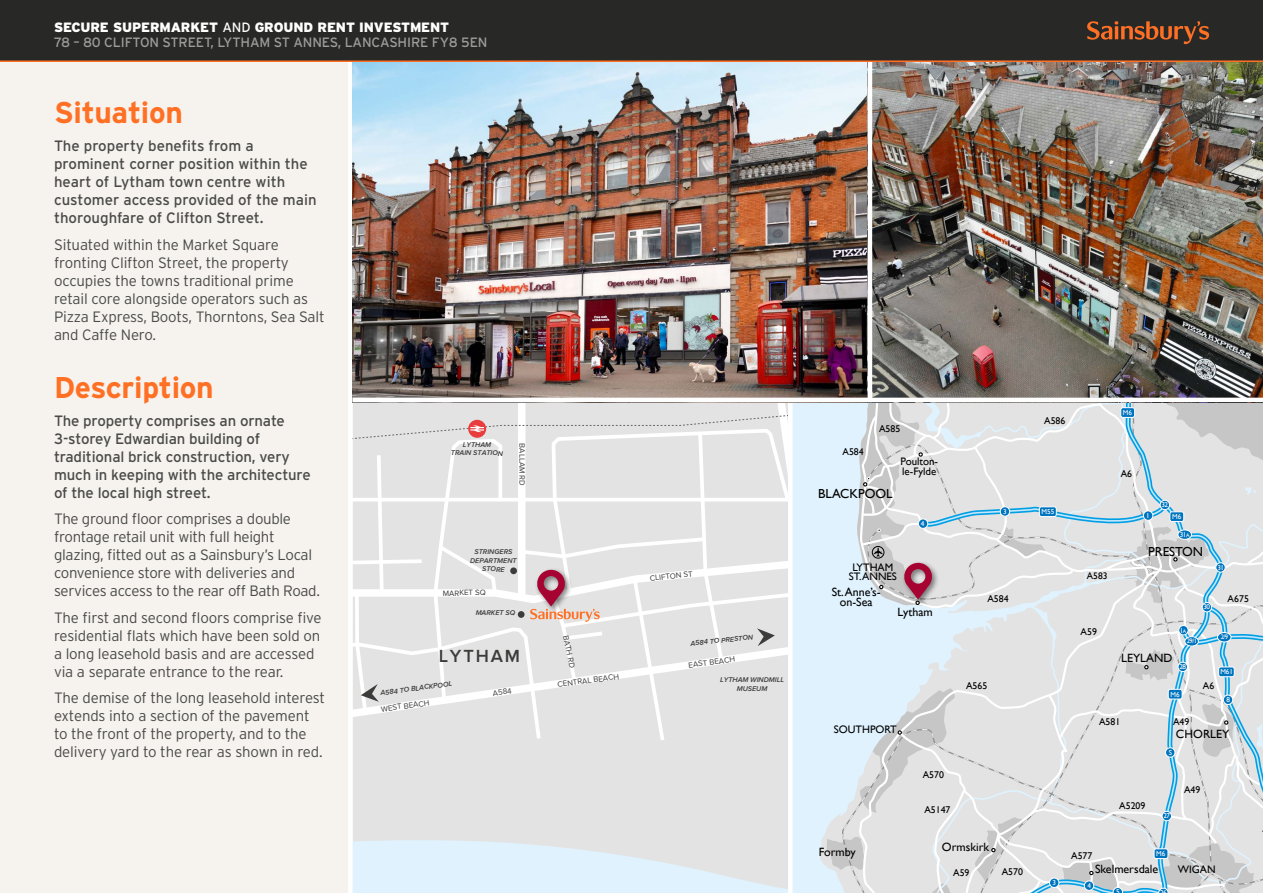
<style>
.page{position:relative;width:1263px;height:893px;background:#f6f3ee}
.page>*{position:absolute;margin:0;border:0;box-sizing:border-box;transform-origin:0 0}
.t1{font:700 30px "Interstate";letter-spacing:-.01em;color:#ff7024}
.t2{font:600 18.15px "Proxima Nova";letter-spacing:.1em;color:#3c3c3b}
.t3{font:300 15px/18px "Interstate";letter-spacing:-.015em;color:#4a4a49}
.t4{font:15px/18px "Interstate";letter-spacing:-.01em;color:#4a4a49}
.t5{font:13.5px/15px "Interstate";letter-spacing:-.01em;color:#9d9d9c}
.t6{font:13.05px "Gill Sans";color:#000}
.t7{font:12px/9.8px "Gill Sans";color:#000;text-align:center}
.t8{font:10.95px/9.8px "Gill Sans";color:#000}
.t9{font:9.75px "Gill Sans";color:#000}
.t10{font:9.45px "Gill Sans";color:#000}
.t11{font:7.95px "Proxima Nova";letter-spacing:-.005em;color:#3c3c3b}
.t12{font:italic 600 7.2px/8.6px "Proxima Nova";color:#3c3c3b;text-align:center}
.t13{font:7.2px "Gill Sans";color:#fff}
.t14{font:6.6px "Gill Sans";color:#fff}
.s1{font-weight:900;color:#fff}
.s2{color:#fff}
.s3{font-size:5.25px}
</style>
<div class="page">
<div style="left:348px;top:0;width:5px;height:893px;background:#fff"></div>
<svg style="left:353px;top:402px;width:910px;height:491px;background:#dfe3e5"></svg>
<img style="left:353px;top:62px;width:910px;height:336px">
<hr style="left:353px;top:398px;width:910px;height:4px;background:#fff">
<hr style="left:868px;top:62px;width:4px;height:340px;background:#fff">
<div style="left:0;top:0;width:1263px;height:61px;background:#282827"></div>
<svg style="left:1087px;top:21px;width:122px;height:23px"></svg>
<hr style="left:0;top:60px;width:1263px;height:2px;background:#ff7024">
<p class="t5" style="left:54px;top:20px;width:435px"><span class="s1">SECURE SUPERMARKET</span> <span class="s2">AND</span> <span class="s1">GROUND RENT INVESTMENT<br></span>78 – 80 CLIFTON STREET, LYTHAM ST ANNES, LANCASHIRE FY8 5EN</p>
<h1 class="t1" style="left:54px;top:96px;width:130px">Situation</h1>
<p class="t4" style="left:54px;top:137px;width:264px">The property benefits from a prominent corner position within the heart of Lytham town centre with customer access provided of the main thoroughfare of Clifton Street.</p>
<p class="t3" style="left:54px;top:235px;width:272px">Situated within the Market Square fronting Clifton Street, the property occupies the towns traditional prime retail core alongside operators such as Pizza Express, Boots, Thorntons, Sea Salt and Caffe Nero.</p>
<h1 class="t1" style="left:54px;top:370px;width:161px">Description</h1>
<p class="t4" style="left:54px;top:411px;width:258px">The property comprises an ornate 3-storey Edwardian building of traditional brick construction, very much in keeping with the architecture of the local high street.</p>
<p class="t3" style="left:54px;top:510px;width:267px">The ground floor comprises a double frontage retail unit with full height glazing, fitted out as a Sainsbury’s Local convenience store with deliveries and services access to the rear off Bath Road.</p>
<p class="t3" style="left:54px;top:608px;width:269px">The first and second floors comprise five residential flats which have been sold on a long leasehold basis and are accessed via a separate entrance to the rear.</p>
<p class="t3" style="left:54px;top:689px;width:273px">The demise of the long leasehold interest extends into a section of the pavement to the front of the property, and to the delivery yard to the rear as shown in red.</p>
<p class="t12" style="left:451px;top:440px;width:54px">LYTHAM<br>TRAIN STATION</p>
<p class="t11" style="left:527px;top:443px;width:44px;rotate:90deg">BALLAM RD</p>
<p class="t12" style="left:470px;top:548px;width:48px">STRINGERS<br>DEPARTMENT<br>STORE</p>
<p class="t12" style="left:476px;top:609px;width:41px">MARKET SQ</p>
<p class="t12" style="left:83px;top:550px;width:55px">&amp; SPORTS CLUB</p>
<p class="t11" style="left:209px;top:588px;width:47px">CHURCH RD</p>
<p class="t11" style="left:443px;top:588px;width:45px">MARKET SQ</p>
<p class="t2" style="left:439px;top:646px;width:83px">LYTHAM</p>
<p class="t12" style="left:380px;top:689px;width:74px;rotate:-8deg">A584 TO BLACKPOOL</p>
<p class="t11" style="left:492px;top:688px;width:20px;rotate:-8deg">A584</p>
<p class="t11" style="left:381px;top:705px;width:50px;rotate:-8deg">WEST BEACH</p>
<p class="t12" style="left:127px;top:710px;width:35px;text-align:left">LOWTHER<br>PAVILION</p>
<p class="t11" style="left:570px;top:634px;width:34px;rotate:78deg">BATH RD</p>
<p class="t11" style="left:557px;top:680px;width:64px;rotate:-8deg">CENTRAL BEACH</p>
<p class="t11" style="left:649px;top:574px;width:45px;rotate:-6deg">CLIFTON ST</p>
<p class="t12" style="left:690px;top:640px;width:64px;rotate:-6deg">A584 TO PRESTON</p>
<p class="t11" style="left:688px;top:661px;width:48px;rotate:-8deg">EAST BEACH</p>
<p class="t12" style="left:720px;top:676px;width:66px">LYTHAM WINDMILL<br>MUSEUM</p>
<p class="t9" style="left:842px;top:446px;width:23px">A584</p>
<p class="t9" style="left:879px;top:423px;width:23px">A585</p>
<p class="t8" style="left:900px;top:456px;width:39px">Poulton&shy;le-Fylde</p>
<p class="t6" style="left:818px;top:486px;width:76px">BLACKPOOL</p>
<p class="t8" style="left:849px;top:563px;width:50px;line-height:8.7px;text-align:center">LYTHAM<br>ST. ANNES</p>
<p class="t13" style="left:921px;top:519px;width:5px">4</p>
<p class="t7" style="left:832px;top:587px;width:50px">St. Anne’s&shy;on-Sea</p>
<p class="t7" style="left:898px;top:606px;width:37px">Lytham</p>
<p class="t13" style="left:1003px;top:507px;width:5px">3</p>
<p class="t9" style="left:987px;top:593px;width:23px">A584</p>
<p class="t8" style="left:834px;top:724px;width:64px">SOUTHPORT</p>
<p class="t9" style="left:966px;top:680px;width:23px">A565</p>
<p class="t9" style="left:923px;top:768px;width:23px">A570</p>
<p class="t9" style="left:924px;top:804px;width:28px">A5147</p>
<p class="t7" style="left:819px;top:847px;width:39px">Formby</p>
<p class="t7" style="left:942px;top:842px;width:49px">Ormskirk</p>
<p class="t9" style="left:953px;top:867px;width:18px">A59</p>
<p class="t9" style="left:1002px;top:866px;width:23px">A570</p>
<p class="t9" style="left:1044px;top:415px;width:23px">A586</p>
<p class="t13" style="left:1123px;top:408px;width:11px">M6</p>
<p class="t13" style="left:1041px;top:507px;width:14px">M55</p>
<p class="t10" style="left:1087px;top:570px;width:22px">A583</p>
<p class="t9" style="left:1081px;top:626px;width:18px">A59</p>
<p class="t9" style="left:1121px;top:468px;width:13px">A6</p>
<p class="t13" style="left:1146px;top:511px;width:5px">1</p>
<p class="t13" style="left:1161px;top:501px;width:8px">32</p>
<p class="t13" style="left:1172px;top:512px;width:11px">M6</p>
<p class="t13" style="left:1180px;top:530px;width:11px">31<span class="s3">A</span></p>
<p class="t6" style="left:1148px;top:544px;width:57px">PRESTON</p>
<p class="t13" style="left:1217px;top:563px;width:8px">31</p>
<p class="t9" style="left:1228px;top:593px;width:23px">A675</p>
<p class="t13" style="left:1180px;top:626px;width:8px">1<span class="s3">A</span></p>
<p class="t14" style="left:1187px;top:637px;width:12px">29/1</p>
<p class="t13" style="left:1203px;top:603px;width:8px">30</p>
<p class="t14" style="left:1221px;top:633px;width:9px">2/9</p>
<p class="t7" style="left:1121px;top:653px;width:53px">LEYLAND</p>
<p class="t13" style="left:1179px;top:662px;width:8px">28</p>
<p class="t13" style="left:1170px;top:690px;width:11px">M6</p>
<p class="t13" style="left:1220px;top:668px;width:14px">M61</p>
<p class="t9" style="left:1203px;top:680px;width:13px">A6</p>
<p class="t13" style="left:1226px;top:695px;width:5px">8</p>
<p class="t9" style="left:1099px;top:716px;width:23px">A581</p>
<p class="t9" style="left:1119px;top:800px;width:28px">A5209</p>
<p class="t9" style="left:1173px;top:716px;width:18px">A49</p>
<p class="t7" style="left:1176px;top:729px;width:55px">CHORLEY</p>
<p class="t13" style="left:1169px;top:748px;width:5px">S</p>
<p class="t13" style="left:1163px;top:812px;width:8px">27</p>
<p class="t9" style="left:1184px;top:784px;width:18px">A49</p>
<p class="t13" style="left:1052px;top:878px;width:5px">3</p>
<p class="t9" style="left:1071px;top:850px;width:23px">A577</p>
<p class="t13" style="left:1156px;top:849px;width:11px">M6</p>
<p class="t7" style="left:1095px;top:864px;width:65px">Skelmersdale</p>
<p class="t13" style="left:1087px;top:881px;width:5px">4</p>
<p class="t13" style="left:1116px;top:888px;width:5px">5</p>
<p class="t13" style="left:1160px;top:888px;width:8px">26</p>
<p class="t8" style="left:1178px;top:865px;width:39px">WIGAN</p>
</div>
